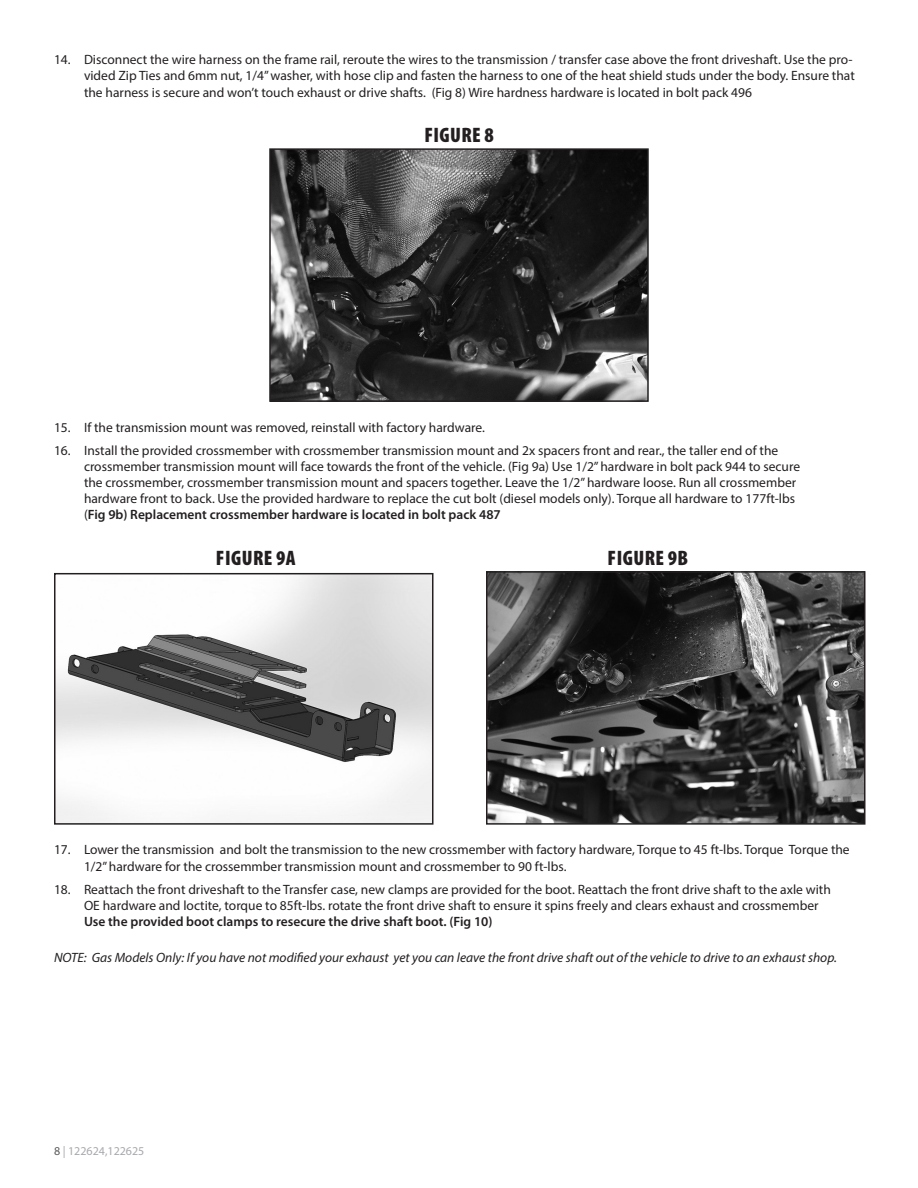
<style>
.page{position:relative;width:918px;height:1188px;background:#fff}
.page>*{position:absolute;margin:0;border:0;box-sizing:border-box;transform-origin:0 0}
.t1{font:900 condensed 21px "Myriad Pro";letter-spacing:.02em;color:#231f20}
.t2{font:13.5px/16.2px "Myriad Pro";color:#231f20}
.Note{font:italic 13.5px "Myriad Pro";color:#231f20}
.t3{font:12px "Myriad Pro";color:#a8a9ad}
.s1{font-weight:600}
.s2{color:#57585a}
</style>
<div class="page">
<img style="left:272px;top:151px;width:374px;height:248px">
<div style="left:269px;top:148px;width:380px;height:254px;border:2px solid #231f20"></div>
<img style="left:57px;top:576px;width:374px;height:246px">
<div style="left:54px;top:573px;width:380px;height:252px;border:2px solid #231f20"></div>
<img style="left:489px;top:574px;width:374px;height:248px">
<div style="left:486px;top:571px;width:380px;height:254px;border:2px solid #231f20"></div>
<p class="t2" style="left:84px;top:51px;width:772px;text-indent:-30px">14. Disconnect the wire harness on the frame rail, reroute the wires to the transmission / transfer case above the front driveshaft. Use the pro&shy;vided Zip Ties and 6mm nut, 1/4” washer, with hose clip and fasten the harness to one of the heat shield studs under the body. Ensure that the harness is secure and won’t touch exhaust or drive shafts. (Fig 8) Wire hardness hardware is located in bolt pack 496</p>
<p class="t1" style="left:424px;top:123px;width:71px">FIGURE 8</p>
<p class="t2" style="left:54px;top:419px;width:432px">15. If the transmission mount was removed, reinstall with factory hardware.</p>
<p class="t2" style="left:84px;top:442px;width:718px;text-indent:-30px">16. Install the provided crossmember with crossmember transmission mount and 2x spacers front and rear., the taller end of the crossmember transmission mount will face towards the front of the vehicle. (Fig 9a) Use 1/2” hardware in bolt pack 944 to secure the crossmember, crossmember transmission mount and spacers together. Leave the 1/2” hardware loose. Run all crossmember hardware front to back. Use the provided hardware to replace the cut bolt (diesel models only). Torque all hardware to 177ft-lbs (<span class="s1">Fig 9b) Replacement crossmember hardware is located in bolt pack 487</span></p>
<p class="t1" style="left:216px;top:546px;width:81px">FIGURE 9A</p>
<p class="t1" style="left:608px;top:546px;width:82px">FIGURE 9B</p>
<p class="t2" style="left:84px;top:842px;width:767px;text-indent:-30px">17. Lower the transmission and bolt the transmission to the new crossmember with factory hardware, Torque to 45 ft-lbs. Torque Torque the<br>1/2” hardware for the crossemmber transmission mount and crossmember to 90 ft-lbs.</p>
<p class="t2" style="left:84px;top:881px;width:748px;text-indent:-30px">18. Reattach the front driveshaft to the Transfer case, new clamps are provided for the boot. Reattach the front drive shaft to the axle with<br>OE hardware and loctite, torque to 85ft-lbs. rotate the front drive shaft to ensure it spins freely and clears exhaust and crossmember<br><span class="s1">Use the provided boot clamps to resecure the drive shaft boot. (Fig 10)</span></p>
<p class="Note" style="left:54px;top:949px;width:785px">NOTE: Gas Models Only: If you have not modified your exhaust yet you can leave the front drive shaft out of the vehicle to drive to an exhaust shop.</p>
<p class="t3" style="left:54px;top:1143px;width:92px"><span class="s2">8</span> | 122624,122625</p>
</div>
